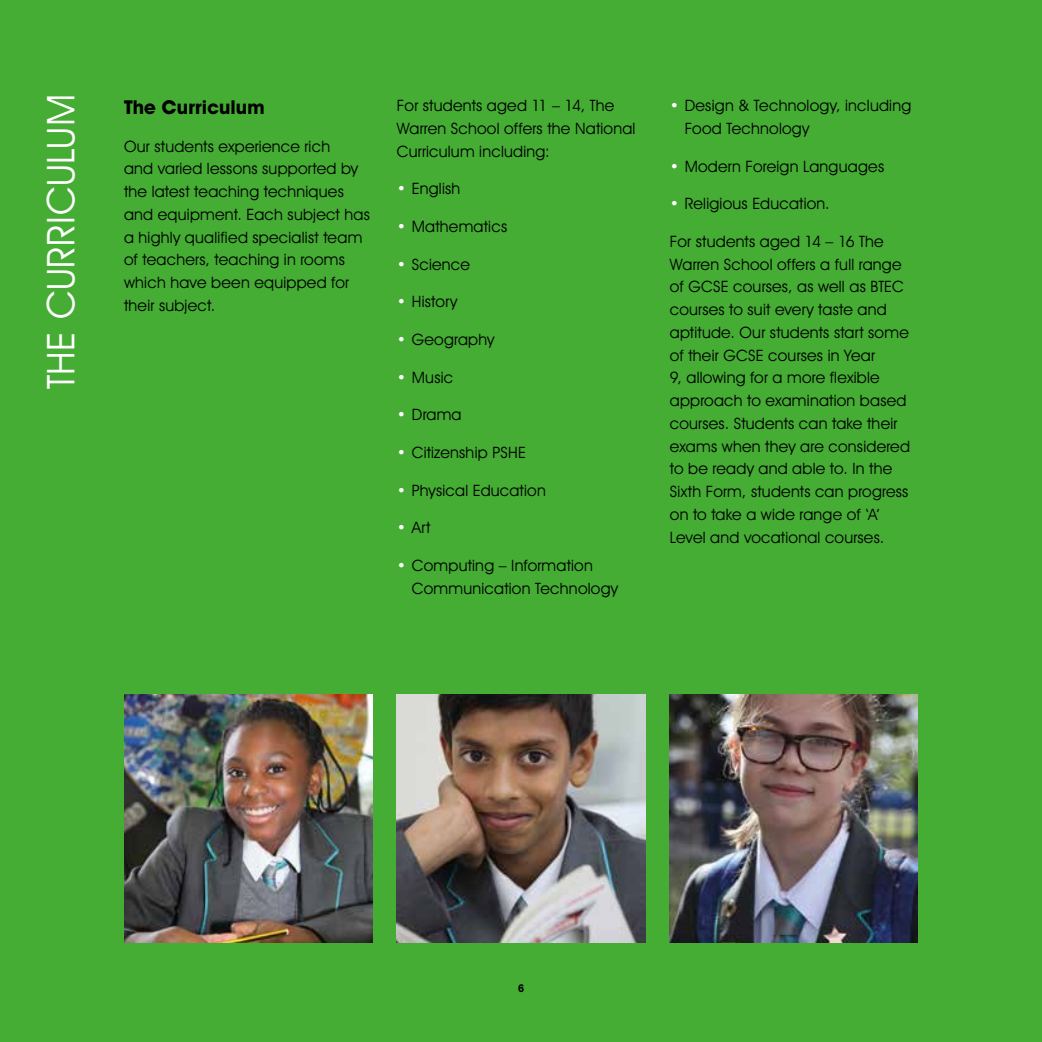
<style>
.page{position:relative;width:1042px;height:1042px;background:#45ac34}
.page>*{position:absolute;margin:0;border:0;box-sizing:border-box;transform-origin:0 0}
.t1{font:38.5px "Avant Garde IT Cby BT";letter-spacing:.015em;color:#fff}
.t2{font:700 19.25px "Avant Garde IT Cby BT";letter-spacing:.005em;color:#000}
.t3{font:15.75px/22.8px "Avant Garde IT Cby BT";letter-spacing:.015em;color:#000}
.t4{font:700 condensed 10.5px "Avant Garde IT Cby BT";color:#000}
.s1{color:#fff}
</style>
<div class="page">
<img style="left:124px;top:694px;width:248px;height:249px">
<img style="left:397px;top:694px;width:248px;height:249px">
<img style="left:670px;top:694px;width:248px;height:249px">
<h1 class="t1" style="left:37px;top:389px;width:296px;rotate:-90deg">THE CURRICULUM</h1>
<p class="t3" style="left:397px;top:94px;width:240px">For students aged 11 – 14, The<br>Warren School offers the National<br>Curriculum including:</p>
<p class="t2" style="left:124px;top:95px;width:142px">The Curriculum</p>
<p class="t3" style="left:124px;top:134px;width:247px">Our students experience rich<br>and varied lessons supported by the latest teaching techniques and equipment. Each subject has a highly qualified specialist team of teachers, teaching in rooms which have been equipped for their subject.</p>
<p class="t3" style="left:397px;top:177px;width:65px"><span class="s1">•</span> English</p>
<p class="t3" style="left:397px;top:215px;width:112px"><span class="s1">•</span> Mathematics</p>
<p class="t3" style="left:397px;top:253px;width:75px"><span class="s1">•</span> Science</p>
<p class="t3" style="left:397px;top:290px;width:62px"><span class="s1">•</span> History</p>
<p class="t3" style="left:397px;top:328px;width:99px"><span class="s1">•</span> Geography</p>
<p class="t3" style="left:397px;top:365px;width:58px"><span class="s1">•</span> Music</p>
<p class="t3" style="left:397px;top:403px;width:66px"><span class="s1">•</span> Drama</p>
<p class="t3" style="left:397px;top:441px;width:131px"><span class="s1">•</span> Citizenship PSHE</p>
<p class="t3" style="left:397px;top:478px;width:150px"><span class="s1">•</span> Physical Education</p>
<p class="t3" style="left:397px;top:516px;width:35px"><span class="s1">•</span> Art</p>
<p class="t3" style="left:412px;top:554px;width:208px;text-indent:-15px"><span class="s1">•</span> Computing – Information<br>Communication Technology</p>
<p class="t3" style="left:685px;top:94px;width:228px;text-indent:-15px"><span class="s1">•</span> Design &amp; Technology, including<br>Food Technology</p>
<p class="t3" style="left:670px;top:154px;width:216px"><span class="s1">•</span> Modern Foreign Languages</p>
<p class="t3" style="left:670px;top:192px;width:161px"><span class="s1">•</span> Religious Education.</p>
<p class="t3" style="left:670px;top:230px;width:242px">For students aged 14 – 16 The<br>Warren School offers a full range of GCSE courses, as well as BTEC courses to suit every taste and aptitude. Our students start some of their GCSE courses in Year<br>9, allowing for a more flexible approach to examination based courses. Students can take their exams when they are considered to be ready and able to. In the<br>Sixth Form, students can progress on to take a wide range of ‘A’<br>Level and vocational courses.</p>
<p class="t4" style="left:518px;top:982px;width:7px">6</p>
</div>
